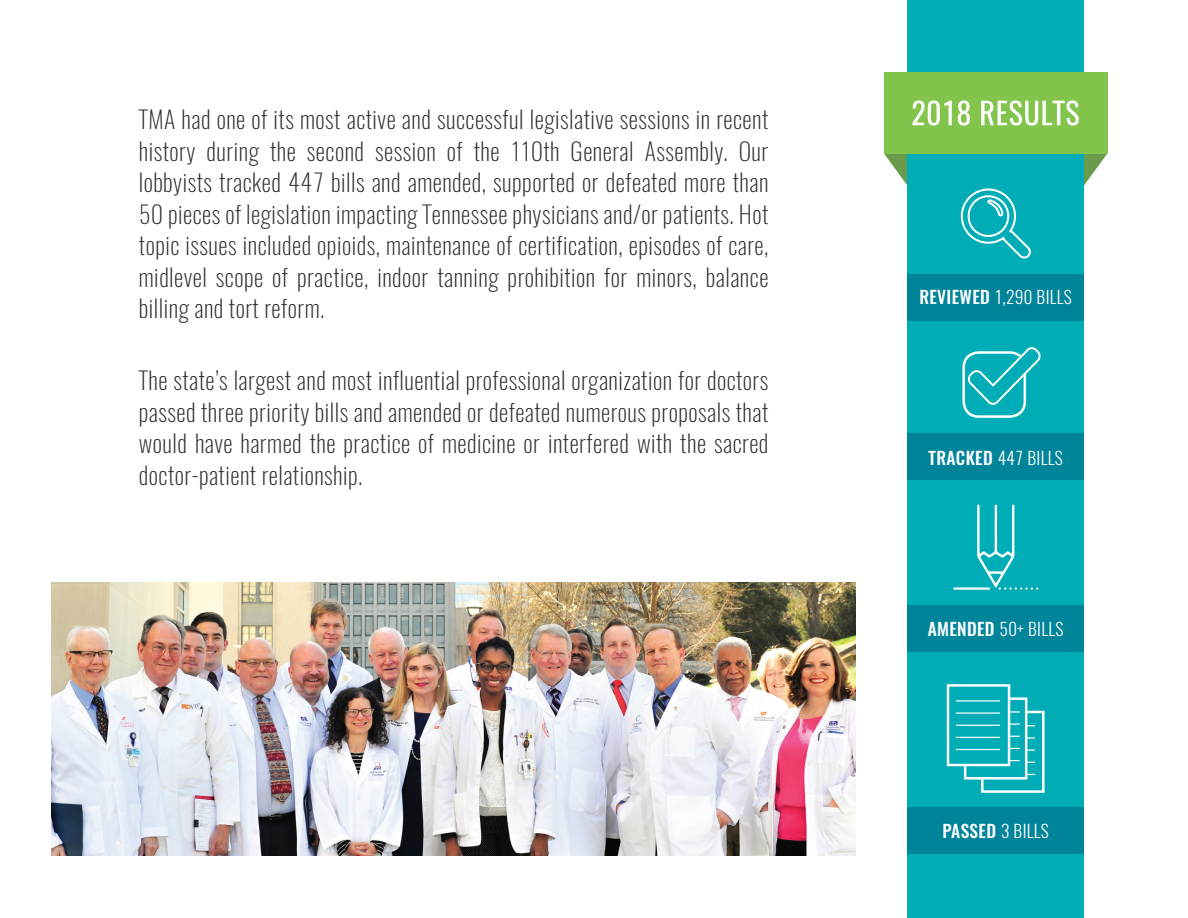
<style>
.page{position:relative;width:1188px;height:918px;background:#fff}
.page>*{position:absolute;margin:0;border:0;box-sizing:border-box;transform-origin:0 0}
.t1{font:200 24px/31.5px "Oswald";letter-spacing:.02em;color:#2e2b2c;text-align:justify}
.t2{font:300 17.4px "Oswald";letter-spacing:.02em;color:#fff}
.t3{font:500 17.4px "Oswald";letter-spacing:.02em;color:#fff}
.s1{font-weight:500}
.s2{font-weight:300}
</style>
<div class="page">
<svg style="left:1084px;top:154px;width:23px;height:32px"></svg>
<svg style="left:884px;top:154px;width:23px;height:31px"></svg>
<div style="left:907px;top:0;width:177px;height:918px;background:#00adb6"></div>
<img style="left:51px;top:582px;width:805px;height:274px">
<div style="left:884px;top:72px;width:223px;height:82px;background:#83c44c"></div>
<svg style="left:912px;top:100px;width:167px;height:26px"></svg>
<svg style="left:960px;top:188px;width:71px;height:71px"></svg>
<div style="left:907px;top:275px;width:177px;height:46px;background:#00849a"></div>
<div style="left:962px;top:351px;width:64px;height:67px;border:3px solid #fff;border-radius:15px"></div>
<svg style="left:966px;top:347px;width:75px;height:58px"></svg>
<div style="left:907px;top:433px;width:177px;height:46px;background:#00849a"></div>
<svg style="left:953px;top:505px;width:85px;height:85px"></svg>
<div style="left:907px;top:605px;width:177px;height:46px;background:#00849a"></div>
<div style="left:907px;top:808px;width:177px;height:46px;background:#00849a"></div>
<div style="left:981px;top:711px;width:64px;height:82px;background:#00adb6;border:2px solid #fff"></div>
<hr style="left:991px;top:725px;width:44px;height:1px;background:#fff">
<hr style="left:991px;top:737px;width:44px;height:2px;background:#fff">
<hr style="left:991px;top:750px;width:44px;height:1px;background:#fff">
<hr style="left:991px;top:762px;width:44px;height:1px;background:#fff">
<hr style="left:991px;top:774px;width:44px;height:1px;background:#fff">
<div style="left:964px;top:697px;width:63px;height:83px;background:#00adb6;border:2px solid #fff"></div>
<hr style="left:975px;top:711px;width:45px;height:2px;background:#fff">
<hr style="left:975px;top:724px;width:45px;height:1px;background:#fff">
<hr style="left:975px;top:736px;width:45px;height:1px;background:#fff">
<hr style="left:975px;top:748px;width:45px;height:1px;background:#fff">
<hr style="left:975px;top:760px;width:45px;height:1px;background:#fff">
<div style="left:947px;top:684px;width:63px;height:82px;background:#00adb6;border:2px solid #fff"></div>
<hr style="left:956px;top:700px;width:44px;height:2px;background:#fff">
<hr style="left:956px;top:712px;width:44px;height:2px;background:#fff">
<hr style="left:956px;top:725px;width:44px;height:1px;background:#fff">
<hr style="left:956px;top:737px;width:44px;height:1px;background:#fff">
<hr style="left:956px;top:749px;width:44px;height:1px;background:#fff">
<p class="t1" style="left:139px;top:101px;width:631px">TMA had one of its most active and successful legislative sessions in recent history during the second session of the 110th General Assembly. Our lobbyists tracked 447 bills and amended, supported or defeated more than 50 pieces of legislation impacting Tennessee physicians and/or patients. Hot topic issues included opioids, maintenance of certification, episodes of care, midlevel scope of practice, indoor tanning prohibition for minors, balance billing and tort reform.</p>
<p class="t1" style="left:139px;top:362px;width:631px">The state’s largest and most influential professional organization for doctors passed three priority bills and amended or defeated numerous proposals that would have harmed the practice of medicine or interfered with the sacred doctor-patient relationship.</p>
<p class="t2" style="left:919px;top:282px;width:154px"><span class="s1">REVIEWED</span> 1,290 BILLS</p>
<p class="t2" style="left:929px;top:442px;width:136px"><span class="s1">TRACKED</span> 447 BILLS</p>
<p class="t2" style="left:928px;top:613px;width:137px"><span class="s1">AMENDED</span> 50+ BILLS</p>
<p class="t3" style="left:942px;top:822px;width:108px">PASSED <span class="s2">3 BILLS</span></p>
</div>
